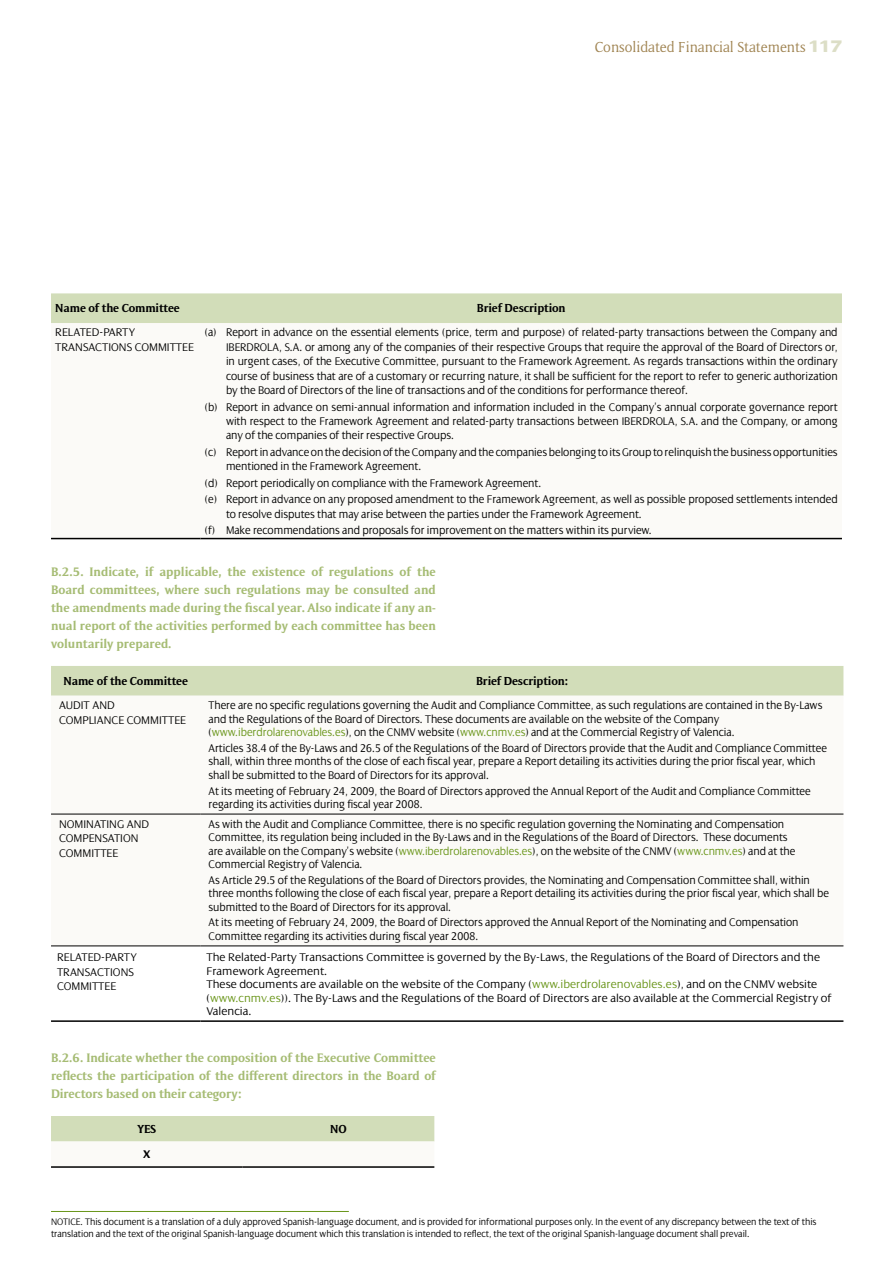
<style>
.page{position:relative;width:893px;height:1263px;background:#fff}
.page>*{position:absolute;margin:0;border:0;box-sizing:border-box;transform-origin:0 0}
.t1{font:15px "Memento";color:#a08452}
.t2{font:700 12.75px/18px "Memento";color:#a6bc74;text-align:justify}
.t3{font:300 12px/13.5px "Dialog";letter-spacing:-.005em;color:#000;scale:.95 1}
.t4{font:300 12px/14.4px "Dialog";letter-spacing:-.005em;color:#000}
.t5{font:700 12px "Memento";letter-spacing:-.01em;color:#000}
.t6{font:700 12px "Dialog";color:#000}
.t7{font:300 10.2px/12.1px "Dialog";letter-spacing:-.005em;color:#000;scale:.95 1}
.s1{font-family:"Dialog";font-weight:800;font-size:18px;color:#dcdec6}
.s2{color:#699519}
</style>
<div class="page">
<hr style="left:51px;top:1211px;width:298px;height:1px;background:#699519">
<div style="left:51px;top:293px;width:791px;height:30px;background:#d2ddb9"></div>
<svg style="left:51px;top:537px;width:791px;height:1px"></svg>
<hr style="left:51px;top:538px;width:149px;height:1px;background:#000">
<hr style="left:200px;top:538px;width:642px;height:1px;background:#000">
<div style="left:51px;top:666px;width:792px;height:30px;background:#d2ddb9"></div>
<svg style="left:51px;top:813px;width:792px;height:133px"></svg>
<hr style="left:51px;top:814px;width:149px;height:1px;background:#000">
<hr style="left:200px;top:814px;width:643px;height:1px;background:#000">
<hr style="left:51px;top:946px;width:149px;height:1px;background:#000">
<hr style="left:200px;top:946px;width:643px;height:1px;background:#000">
<hr style="left:51px;top:1020px;width:149px;height:2px;background:#000">
<hr style="left:200px;top:1020px;width:643px;height:2px;background:#000">
<div style="left:51px;top:1116px;width:383px;height:26px;background:#d2ddb9"></div>
<hr style="left:51px;top:1166px;width:192px;height:2px;background:#000">
<hr style="left:243px;top:1166px;width:191px;height:2px;background:#000">
<p class="t1" style="left:595px;top:38px;width:249px">Consolidated Financial Statements <span class="s1">117</span></p>
<p class="t5" style="left:55px;top:301px;width:126px">Name of the Committee</p>
<p class="t5" style="left:477px;top:301px;width:90px">Brief Description</p>
<p class="t4" style="left:55px;top:325px;width:140px">RELATED-PARTY<br>TRANSACTIONS COMMITTEE</p>
<p class="t3" style="left:226px;top:325px;width:645px;line-height:14.4px;text-align:justify;text-indent:-21px">(a) Report in advance on the essential elements (price, term and purpose) of related-party transactions between the Company and IBERDROLA, S.A. or among any of the companies of their respective Groups that require the approval of the Board of Directors or, in urgent cases, of the Executive Committee, pursuant to the Framework Agreement. As regards transactions within the ordinary course of business that are of a customary or recurring nature, it shall be sufficient for the report to refer to generic authorization by the Board of Directors of the line of transactions and of the conditions for performance thereof.</p>
<p class="t3" style="left:226px;top:400px;width:645px;line-height:14.4px;text-align:justify;text-indent:-21px">(b) Report in advance on semi-annual information and information included in the Company’s annual corporate governance report with respect to the Framework Agreement and related-party transactions between IBERDROLA, S.A. and the Company, or among any of the companies of their respective Groups.</p>
<p class="t3" style="left:226px;top:445px;width:645px;line-height:14.4px;text-indent:-21px">(c) Report in advance on the decision of the Company and the companies belonging to its Group to relinquish the business opportunities mentioned in the Framework Agreement.</p>
<p class="t3" style="left:205px;top:475px;width:668px;line-height:16.5px">(d) Report periodically on compliance with the Framework Agreement.<br>(e) Report in advance on any proposed amendment to the Framework Agreement, as well as possible proposed settlements intended</p>
<p class="t3" style="left:205px;top:506px;width:472px;line-height:16.5px;text-indent:21px">to resolve disputes that may arise between the parties under the Framework Agreement. (f) Make recommendations and proposals for improvement on the matters within its purview.</p>
<p class="t2" style="left:51px;top:562px;width:386px">B.2.5. Indicate, if applicable, the existence of regulations of the Board committees, where such regulations may be consulted and the amendments made during the fiscal year. Also indicate if any an&shy;nual report of the activities performed by each committee has been voluntarily prepared.</p>
<p class="t5" style="left:63px;top:673px;width:126px">Name of the Committee</p>
<p class="t5" style="left:476px;top:673px;width:93px">Brief Description:</p>
<p class="t4" style="left:59px;top:698px;width:129px">AUDIT AND<br>COMPLIANCE COMMITTEE</p>
<p class="t3" style="left:209px;top:699px;width:648px">There are no specific regulations governing the Audit and Compliance Committee, as such regulations are contained in the By-Laws and the Regulations of the Board of Directors. These documents are available on the website of the Company (<span class="s2">www.iberdrolarenovables.es</span>), on the CNMV website (<span class="s2">www.cnmv.es</span>) and at the Commercial Registry of Valencia.</p>
<p class="t3" style="left:209px;top:741px;width:652px">Articles 38.4 of the By-Laws and 26.5 of the Regulations of the Board of Directors provide that the Audit and Compliance Committee shall, within three months of the close of each fiscal year, prepare a Report detailing its activities during the prior fiscal year, which shall be submitted to the Board of Directors for its approval.</p>
<p class="t3" style="left:209px;top:784px;width:635px">At its meeting of February 24, 2009, the Board of Directors approved the Annual Report of the Audit and Compliance Committee regarding its activities during fiscal year 2008.</p>
<p class="t4" style="left:59px;top:817px;width:91px">NOMINATING AND<br>COMPENSATION<br>COMMITTEE</p>
<p class="t3" style="left:209px;top:817px;width:619px">As with the Audit and Compliance Committee, there is no specific regulation governing the Nominating and Compensation Committee, its regulation being included in the By-Laws and in the Regulations of the Board of Directors. These documents are available on the Company’s website (<span class="s2">www.iberdrolarenovables.es</span>), on the website of the CNMV (<span class="s2">www.cnmv.es</span>) and at the Commercial Registry of Valencia.</p>
<p class="t3" style="left:209px;top:873px;width:655px">As Article 29.5 of the Regulations of the Board of Directors provides, the Nominating and Compensation Committee shall, within three months following the close of each fiscal year, prepare a Report detailing its activities during the prior fiscal year, which shall be submitted to the Board of Directors for its approval.</p>
<p class="t3" style="left:209px;top:916px;width:623px">At its meeting of February 24, 2009, the Board of Directors approved the Annual Report of the Nominating and Compensation<br>Committee regarding its activities during fiscal year 2008.</p>
<p class="t4" style="left:57px;top:950px;width:81px">RELATED-PARTY<br>TRANSACTIONS<br>COMMITTEE</p>
<p class="t4" style="left:206px;top:950px;width:627px;line-height:13.5px">The Related-Party Transactions Committee is governed by the By-Laws, the Regulations of the Board of Directors and the Framework Agreement.<br>These documents are available on the website of the Company (<span class="s2">www.iberdrolarenovables.es</span>), and on the CNMV website (<span class="s2">www.cnmv.es</span>)). The By-Laws and the Regulations of the Board of Directors are also available at the Commercial Registry of Valencia.</p>
<p class="t2" style="left:51px;top:1048px;width:386px">B.2.6. Indicate whether the composition of the Executive Committee reflects the participation of the different directors in the Board of Directors based on their category:</p>
<p class="t5" style="left:137px;top:1121px;width:20px">YES</p>
<p class="t5" style="left:330px;top:1121px;width:18px">NO</p>
<p class="t6" style="left:143px;top:1148px;width:9px">X</p>
<p class="t7" style="left:51px;top:1215px;width:807px">NOTICE. This document is a translation of a duly approved Spanish-language document, and is provided for informational purposes only. In the event of any discrepancy between the text of this translation and the text of the original Spanish-language document which this translation is intended to reflect, the text of the original Spanish-language document shall prevail.</p>
</div>
